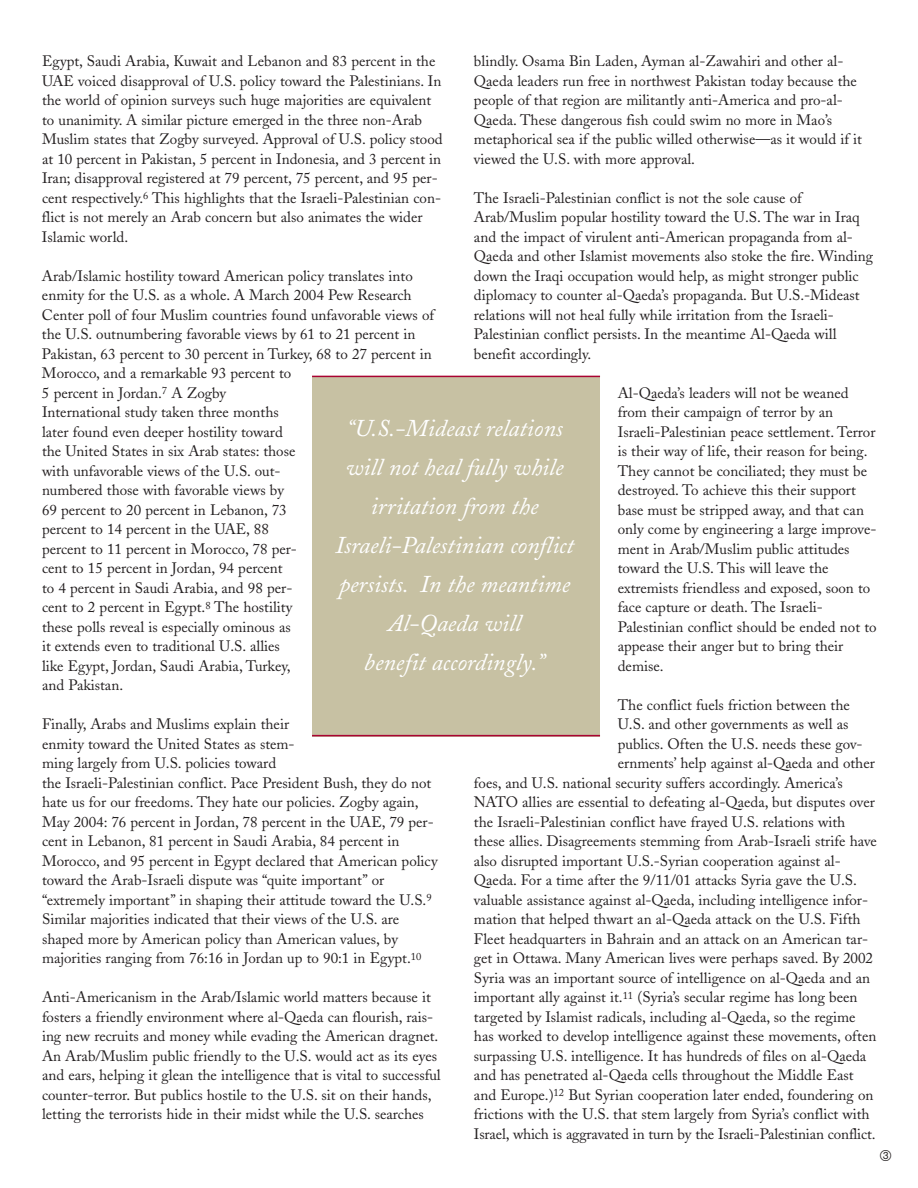
<style>
.page{position:relative;width:918px;height:1188px;background:#fff}
.page>*{position:absolute;margin:0;border:0;box-sizing:border-box;transform-origin:0 0}
.t1{font:italic 24px/39px "Adobe Caslon";color:#fff;text-align:center}
.t2{font:15px/19.5px "Adobe Caslon";color:#231f20}
.t3{font:15px "Circle Frame";color:#231f20}
</style>
<div class="page">
<div style="left:312px;top:377px;width:288px;height:359px;background:#c7c1a3"></div>
<hr style="left:312px;top:376px;width:288px;height:1px;background:#a90332">
<hr style="left:312px;top:735px;width:288px;height:1px;background:#a90332">
<p class="t2" style="left:42px;top:53px;width:402px">Egypt, Saudi Arabia, Kuwait and Lebanon and 83 percent in the UAE voiced disapproval of U.S. policy toward the Palestinians. In the world of opinion surveys such huge majorities are equivalent to unanimity. A similar picture emerged in the three non-Arab Muslim states that Zogby surveyed. Approval of U.S. policy stood at 10 percent in Pakistan, 5 percent in Indonesia, and 3 percent in Iran; disapproval registered at 79 percent, 75 percent, and 95 per&shy;cent respectively.<sup>6</sup> This highlights that the Israeli-Palestinian con&shy;flict is not merely an Arab concern but also animates the wider Islamic world.</p>
<p class="t2" style="left:42px;top:268px;width:394px">Arab/Islamic hostility toward American policy translates into enmity for the U.S. as a whole. A March 2004 Pew Research Center poll of four Muslim countries found unfavorable views of the U.S. outnumbering favorable views by 61 to 21 percent in Pakistan, 63 percent to 30 percent in Turkey, 68 to 27 percent in Morocco, and a remarkable 93 percent to<br>5 percent in Jordan.<sup>7</sup> A Zogby<br>International study taken three months<br>later found even deeper hostility toward<br>the United States in six Arab states: those<br>with unfavorable views of the U.S. out-<br>numbered those with favorable views by<br>69 percent to 20 percent in Lebanon, 73<br>percent to 14 percent in the UAE, 88<br>percent to 11 percent in Morocco, 78 per-<br>cent to 15 percent in Jordan, 94 percent<br>to 4 percent in Saudi Arabia, and 98 per-<br>cent to 2 percent in Egypt.<sup>8</sup> The hostility<br>these polls reveal is especially ominous as<br>it extends even to traditional U.S. allies<br>like Egypt, Jordan, Saudi Arabia, Turkey,<br>and Pakistan.</p>
<p class="t2" style="left:42px;top:716px;width:397px">Finally, Arabs and Muslims explain their<br>enmity toward the United States as stem-<br>ming largely from U.S. policies toward<br>the Israeli-Palestinian conflict. Pace President Bush, they do not hate us for our freedoms. They hate our policies. Zogby again, May 2004: 76 percent in Jordan, 78 percent in the UAE, 79 per&shy;cent in Lebanon, 81 percent in Saudi Arabia, 84 percent in Morocco, and 95 percent in Egypt declared that American policy toward the Arab-Israeli dispute was “quite important” or “extremely important” in shaping their attitude toward the U.S.<sup>9<br></sup>Similar majorities indicated that their views of the U.S. are shaped more by American policy than American values, by majorities ranging from 76:16 in Jordan up to 90:1 in Egypt.<sup>10</sup></p>
<p class="t2" style="left:42px;top:989px;width:400px">Anti-Americanism in the Arab/Islamic world matters because it fosters a friendly environment where al-Qaeda can flourish, rais&shy;ing new recruits and money while evading the American dragnet.<br>An Arab/Muslim public friendly to the U.S. would act as its eyes and ears, helping it glean the intelligence that is vital to successful counter-terror. But publics hostile to the U.S. sit on their hands, letting the terrorists hide in their midst while the U.S. searches</p>
<p class="t2" style="left:474px;top:53px;width:390px">blindly. Osama Bin Laden, Ayman al-Zawahiri and other al-Qaeda leaders run free in northwest Pakistan today because the people of that region are militantly anti-America and pro-al-Qaeda. These dangerous fish could swim no more in Mao’s metaphorical sea if the public willed otherwise—as it would if it viewed the U.S. with more approval.</p>
<p class="t2" style="left:474px;top:190px;width:401px">The Israeli-Palestinian conflict is not the sole cause of Arab/Muslim popular hostility toward the U.S. The war in Iraq and the impact of virulent anti-American propaganda from al-Qaeda and other Islamist movements also stoke the fire. Winding down the Iraqi occupation would help, as might stronger public diplomacy to counter al-Qaeda’s propaganda. But U.S.-Mideast relations will not heal fully while irritation from the Israeli-Palestinian conflict persists. In the meantime Al-Qaeda will benefit accordingly.</p>
<p class="t2" style="left:618px;top:385px;width:260px">Al-Qaeda’s leaders will not be weaned from their campaign of terror by an Israeli-Palestinian peace settlement. Terror is their way of life, their reason for being.<br>They cannot be conciliated; they must be destroyed. To achieve this their support base must be stripped away, and that can only come by engineering a large improve&shy;ment in Arab/Muslim public attitudes toward the U.S. This will leave the extremists friendless and exposed, soon to face capture or death. The Israeli-Palestinian conflict should be ended not to appease their anger but to bring their demise.</p>
<p class="t2" style="left:618px;top:697px;width:234px">The conflict fuels friction between the</p>
<p class="t2" style="left:618px;top:716px;width:232px">U.S. and other governments as well as</p>
<p class="t2" style="left:618px;top:736px;width:246px">publics. Often the U.S. needs these gov-</p>
<p class="t2" style="left:618px;top:755px;width:259px">ernments’ help against al-Qaeda and other</p>
<p class="t2" style="left:474px;top:775px;width:370px">foes, and U.S. national security suffers accordingly. America’s</p>
<p class="t2" style="left:474px;top:794px;width:402px">NATO allies are essential to defeating al-Qaeda, but disputes over</p>
<p class="t2" style="left:474px;top:814px;width:373px">the Israeli-Palestinian conflict have frayed U.S. relations with</p>
<p class="t2" style="left:474px;top:833px;width:405px">these allies. Disagreements stemming from Arab-Israeli strife have</p>
<p class="t2" style="left:474px;top:853px;width:368px">also disrupted important U.S.-Syrian cooperation against al-</p>
<p class="t2" style="left:474px;top:872px;width:384px">Qaeda. For a time after the 9/11/01 attacks Syria gave the U.S.</p>
<p class="t2" style="left:474px;top:892px;width:396px">valuable assistance against al-Qaeda, including intelligence infor-</p>
<p class="t2" style="left:474px;top:911px;width:388px">mation that helped thwart an al-Qaeda attack on the U.S. Fifth</p>
<p class="t2" style="left:474px;top:931px;width:396px">Fleet headquarters in Bahrain and an attack on an American tar-</p>
<p class="t2" style="left:474px;top:950px;width:401px">get in Ottawa. Many American lives were perhaps saved. By 2002</p>
<p class="t2" style="left:474px;top:970px;width:398px">Syria was an important source of intelligence on al-Qaeda and an</p>
<p class="t2" style="left:474px;top:989px;width:385px">important ally against it.<sup>11</sup> (Syria’s secular regime has long been</p>
<p class="t2" style="left:474px;top:1009px;width:383px">targeted by Islamist radicals, including al-Qaeda, so the regime</p>
<p class="t2" style="left:474px;top:1028px;width:404px">has worked to develop intelligence against these movements, often</p>
<p class="t2" style="left:474px;top:1048px;width:394px">surpassing U.S. intelligence. It has hundreds of files on al-Qaeda</p>
<p class="t2" style="left:474px;top:1067px;width:381px">and has penetrated al-Qaeda cells throughout the Middle East</p>
<p class="t2" style="left:474px;top:1087px;width:401px">and Europe.)<sup>12</sup> But Syrian cooperation later ended, foundering on</p>
<p class="t2" style="left:474px;top:1106px;width:397px">frictions with the U.S. that stem largely from Syria’s conflict with</p>
<p class="t2" style="left:474px;top:1126px;width:403px">Israel, which is aggravated in turn by the Israeli-Palestinian conflict.</p>
<h1 class="t1" style="left:335px;top:411px;width:240px">“U.S.-Mideast relations will not heal fully while irritation from the<br>Israeli-Palestinian conflict persists. In the meantime<br>Al-Qaeda will<br>benefit accordingly.”</h1>
<p class="t3" style="left:879px;top:1147px;width:15px">3</p>
</div>
